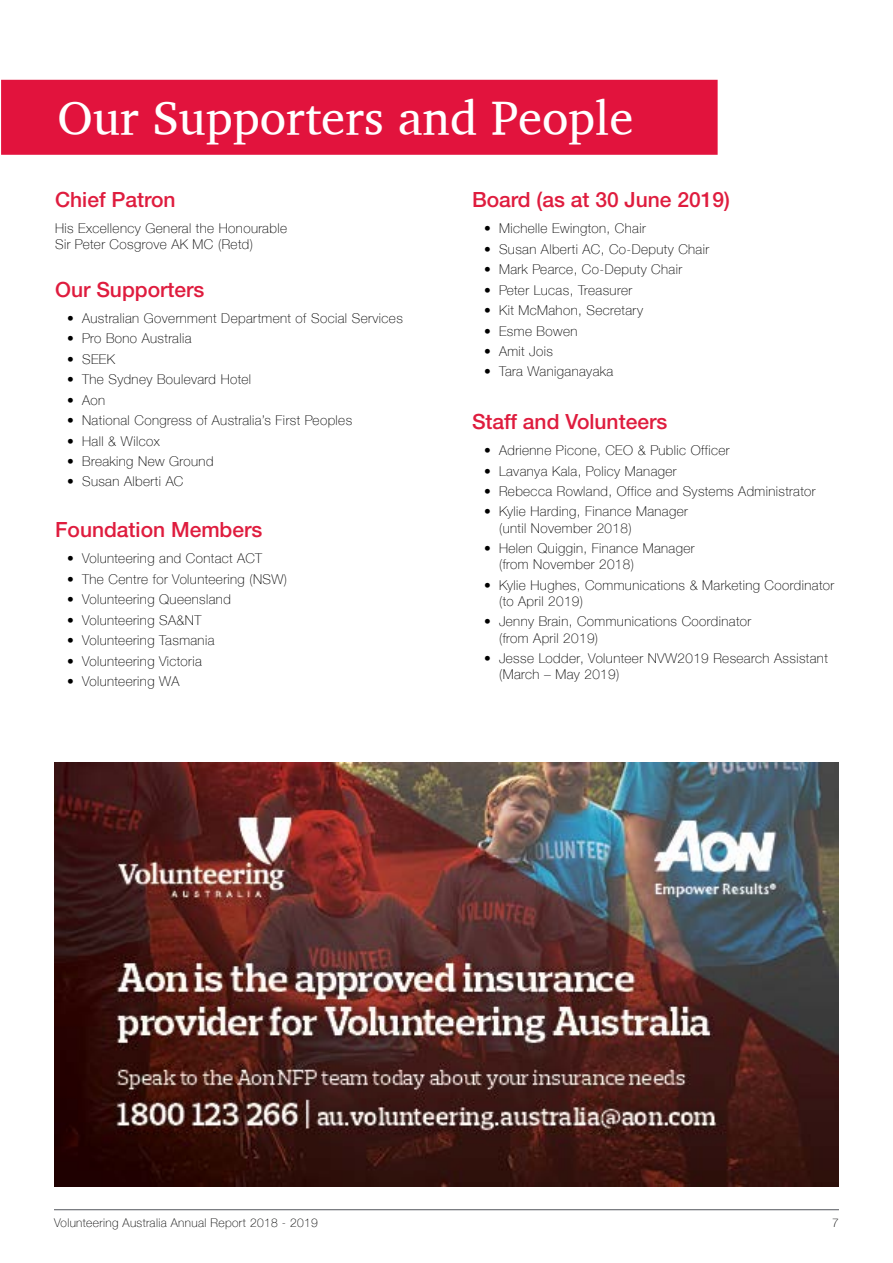
<style>
.page{position:relative;width:893px;height:1263px;background:#fff}
.page>*{position:absolute;margin:0;border:0;box-sizing:border-box;transform-origin:0 0}
.t1{font:48px "Apparatus SIL";color:#fff}
.t2{font:500 21px "Helvetica Neue LT Std";color:#df1c3e}
.t3{font:100 13.5px/16.2px "Helvetica Neue";letter-spacing:.03em;color:#000}
.t4{font:100 12px "Helvetica Neue";letter-spacing:.03em;color:#000}
</style>
<div class="page">
<hr style="left:54px;top:1209px;width:785px;height:1px;background:#52555b">
<div style="left:1px;top:80px;width:717px;height:75px;background:#e2133d"></div>
<img style="left:54px;top:762px;width:785px;height:425px">
<h1 class="t1" style="left:57px;top:94px;width:577px">Our Supporters and People</h1>
<h2 class="t2" style="left:55px;top:187px;width:122px">Chief Patron</h2>
<p class="t3" style="left:55px;top:220px;width:233px">His Excellency General the Honourable<br>Sir Peter Cosgrove AK MC (Retd)</p>
<h2 class="t2" style="left:55px;top:277px;width:151px">Our Supporters</h2>
<p class="t3" style="left:67px;top:309px;width:337px">• Australian Government Department of Social Services</p>
<p class="t3" style="left:67px;top:330px;width:126px">• Pro Bono Australia</p>
<p class="t3" style="left:67px;top:350px;width:50px">• SEEK</p>
<p class="t3" style="left:67px;top:371px;width:186px">• The Sydney Boulevard Hotel</p>
<p class="t3" style="left:67px;top:391px;width:40px">• Aon</p>
<p class="t3" style="left:67px;top:412px;width:287px">• National Congress of Australia’s First Peoples</p>
<p class="t3" style="left:67px;top:432px;width:94px">• Hall &amp; Wilcox</p>
<p class="t3" style="left:67px;top:452px;width:148px">• Breaking New Ground</p>
<p class="t3" style="left:67px;top:473px;width:118px">• Susan Alberti AC</p>
<h2 class="t2" style="left:55px;top:517px;width:209px">Foundation Members</h2>
<p class="t3" style="left:67px;top:550px;width:196px">• Volunteering and Contact ACT</p>
<p class="t3" style="left:67px;top:570px;width:222px">• The Centre for Volunteering (NSW)</p>
<p class="t3" style="left:67px;top:591px;width:165px">• Volunteering Queensland</p>
<p class="t3" style="left:67px;top:611px;width:136px">• Volunteering SA&amp;NT</p>
<p class="t3" style="left:67px;top:632px;width:149px">• Volunteering Tasmania</p>
<p class="t3" style="left:67px;top:652px;width:136px">• Volunteering Victoria</p>
<p class="t3" style="left:67px;top:672px;width:114px">• Volunteering WA</p>
<h2 class="t2" style="left:472px;top:187px;width:259px">Board (as at 30 June 2019)</h2>
<p class="t3" style="left:484px;top:220px;width:163px">• Michelle Ewington, Chair</p>
<p class="t3" style="left:484px;top:240px;width:227px">• Susan Alberti AC, Co-Deputy Chair</p>
<p class="t3" style="left:484px;top:261px;width:200px">• Mark Pearce, Co-Deputy Chair</p>
<p class="t3" style="left:484px;top:281px;width:150px">• Peter Lucas, Treasurer</p>
<p class="t3" style="left:484px;top:302px;width:161px">• Kit McMahon, Secretary</p>
<p class="t3" style="left:484px;top:322px;width:95px">• Esme Bowen</p>
<p class="t3" style="left:484px;top:342px;width:71px">• Amit Jois</p>
<p class="t3" style="left:484px;top:363px;width:131px">• Tara Waniganayaka</p>
<h2 class="t2" style="left:472px;top:409px;width:197px">Staff and Volunteers</h2>
<p class="t3" style="left:484px;top:442px;width:247px">• Adrienne Picone, CEO &amp; Public Officer</p>
<p class="t3" style="left:484px;top:462px;width:194px">• Lavanya Kala, Policy Manager</p>
<p class="t3" style="left:484px;top:482px;width:333px">• Rebecca Rowland, Office and Systems Administrator</p>
<p class="t3" style="left:499px;top:503px;width:190px;text-indent:-15px">• Kylie Harding, Finance Manager (until November 2018)</p>
<p class="t3" style="left:499px;top:540px;width:197px;text-indent:-15px">• Helen Quiggin, Finance Manager (from November 2018)</p>
<p class="t3" style="left:499px;top:576px;width:337px;text-indent:-15px">• Kylie Hughes, Communications &amp; Marketing Coordinator (to April 2019)</p>
<p class="t3" style="left:499px;top:613px;width:254px;text-indent:-15px">• Jenny Brain, Communications Coordinator (from April 2019)</p>
<p class="t3" style="left:499px;top:650px;width:330px;text-indent:-15px">• Jesse Lodder, Volunteer NVW2019 Research Assistant (March – May 2019)</p>
<p class="t4" style="left:54px;top:1213px;width:265px">Volunteering Australia Annual Report 2018 - 2019</p>
<p class="t4" style="left:832px;top:1213px;width:8px">7</p>
</div>
